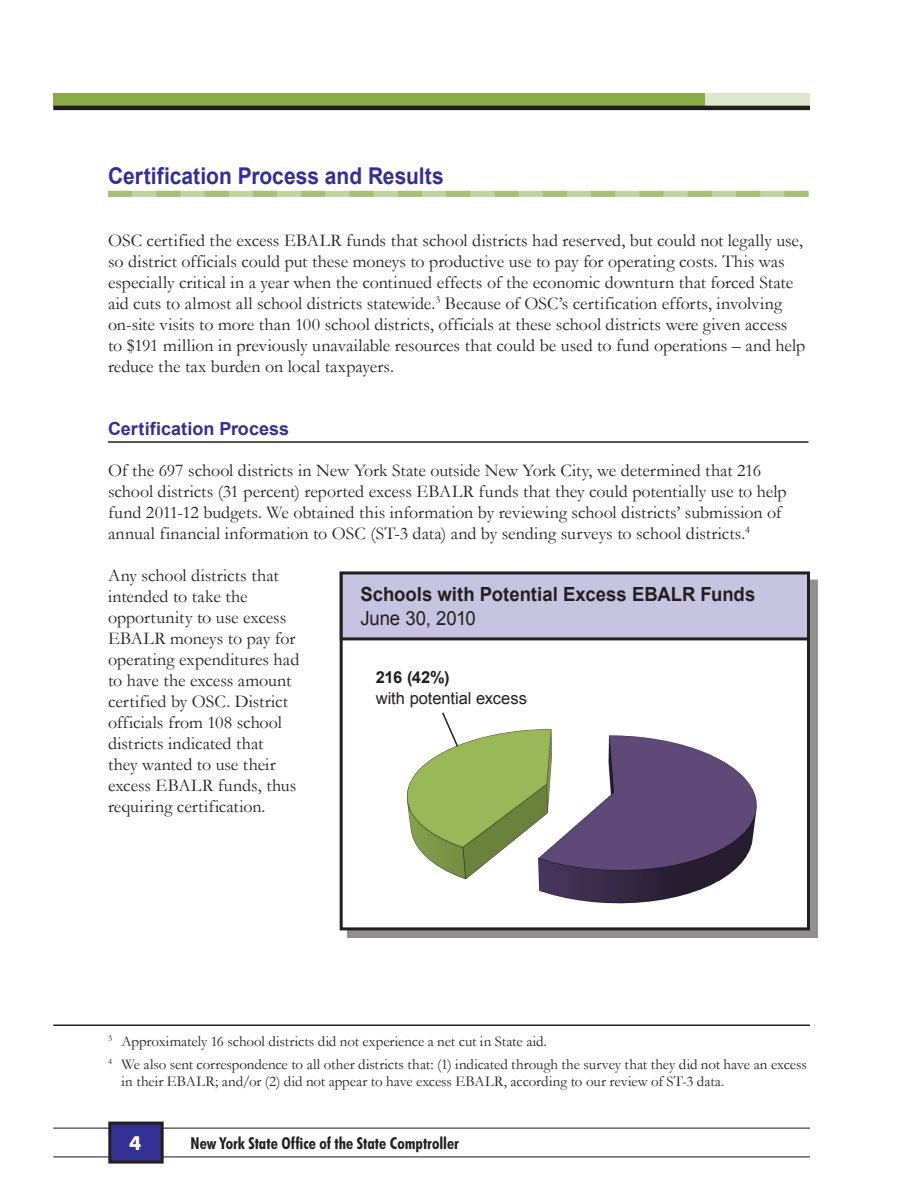
<style>
.page{position:relative;width:918px;height:1188px;background:#fff}
.page>*{position:absolute;margin:0;border:0;box-sizing:border-box;transform-origin:0 0}
.Ann_Rep_headings{font:700 23.1px "Arial";color:#323092;scale:.91 1}
.ChartGraphHEADING{font:700 19.5px/24px "Arial";color:#231f20;scale:.95 1}
.t1{font:700 19.5px "Futura BT";color:#fff}
.AnnRep_Body_Text{font:18px/21px "Garamond";color:#231f20}
.Ann_Rep_subheadings{font:700 18px "Arial";color:#323092}
.t2{font:700 condensed 16.5px "Futura BT";color:#231f20}
.Ann_Rep_BOLDsubhead{font:16.5px/21px "Arial";color:#231f20}
.footnote{font:15px/16.5px "Garamond";letter-spacing:-.005em;color:#231f20}
.s1{font-weight:400}
.s2{font-weight:700}
</style>
<div class="page">
<svg style="left:108px;top:191px;width:700px;height:6px"></svg>
<hr style="left:108px;top:441px;width:700px;height:2px;background:#231f20">
<div style="left:347px;top:579px;width:471px;height:359px;background:#231f20;opacity:.5"></div>
<div style="left:341px;top:573px;width:467px;height:356px;background:#fff"></div>
<img style="left:406px;top:729px;width:351px;height:175px">
<div style="left:340px;top:572px;width:470px;height:358px;border:3px solid #231f20"></div>
<div style="left:341px;top:573px;width:467px;height:66px;background:#c7c4e1"></div>
<div style="left:340px;top:572px;width:470px;height:68px;border:3px solid #231f20"></div>
<svg style="left:441px;top:712px;width:18px;height:36px"></svg>
<hr style="left:53px;top:1024px;width:757px;height:2px;background:#231f20">
<hr style="left:53px;top:1127px;width:757px;height:2px;background:#636366">
<hr style="left:53px;top:1156px;width:757px;height:2px;background:#636366">
<div style="left:53px;top:93px;width:652px;height:15px;background:#89ac46"></div>
<div style="left:705px;top:93px;width:105px;height:15px;background:#dee8cc"></div>
<hr style="left:53px;top:106px;width:757px;height:4px;background:#231f20">
<div style="left:110px;top:1123px;width:52px;height:39px;background:#323092"></div>
<div style="left:108px;top:1122px;width:56px;height:42px;border:3px solid #231f20"></div>
<p class="Ann_Rep_headings" style="left:108px;top:161px;width:370px">Certification Process and Results</p>
<p class="AnnRep_Body_Text" style="left:108px;top:229px;width:699px">OSC certified the excess EBALR funds that school districts had reserved, but could not legally use, so district officials could put these moneys to productive use to pay for operating costs. This was especially critical in a year when the continued effects of the economic downturn that forced State aid cuts to almost all school districts statewide.<sup>3</sup> Because of OSC’s certification efforts, involving on-site visits to more than 100 school districts, officials at these school districts were given access to $191 million in previously unavailable resources that could be used to fund operations – and help reduce the tax burden on local taxpayers.</p>
<p class="Ann_Rep_subheadings" style="left:108px;top:416px;width:183px">Certification Process</p>
<p class="AnnRep_Body_Text" style="left:108px;top:460px;width:680px">Of the 697 school districts in New York State outside New York City, we determined that 216 school districts (31 percent) reported excess EBALR funds that they could potentially use to help fund 2011-12 budgets. We obtained this information by reviewing school districts’ submission of annual financial information to OSC (ST-3 data) and by sending surveys to school districts.<sup>4</sup></p>
<p class="AnnRep_Body_Text" style="left:108px;top:565px;width:193px">Any school districts that intended to take the opportunity to use excess<br>EBALR moneys to pay for operating expenditures had to have the excess amount certified by OSC. District officials from 108 school districts indicated that<br>they wanted to use their excess EBALR funds, thus requiring certification.</p>
<p class="ChartGraphHEADING" style="left:360px;top:583px;width:417px">Schools with Potential Excess EBALR Funds<br><span class="s1">June 30, 2010</span></p>
<p class="Ann_Rep_BOLDsubhead" style="left:376px;top:667px;width:153px"><span class="s2">216 (42%)<br></span>with potential excess</p>
<p class="footnote" style="left:108px;top:1033px;width:440px"><sup>3</sup> Approximately 16 school districts did not experience a net cut in State aid.</p>
<p class="footnote" style="left:122px;top:1056px;width:687px;text-indent:-14px"><sup>4</sup> We also sent correspondence to all other districts that: (1) indicated through the survey that they did not have an excess in their EBALR; and/or (2) did not appear to have excess EBALR, according to our review of ST-3 data.</p>
<p class="t1" style="left:129px;top:1131px;width:14px">4</p>
<p class="t2" style="left:191px;top:1133px;width:270px">New York State Office of the State Comptroller</p>
</div>
